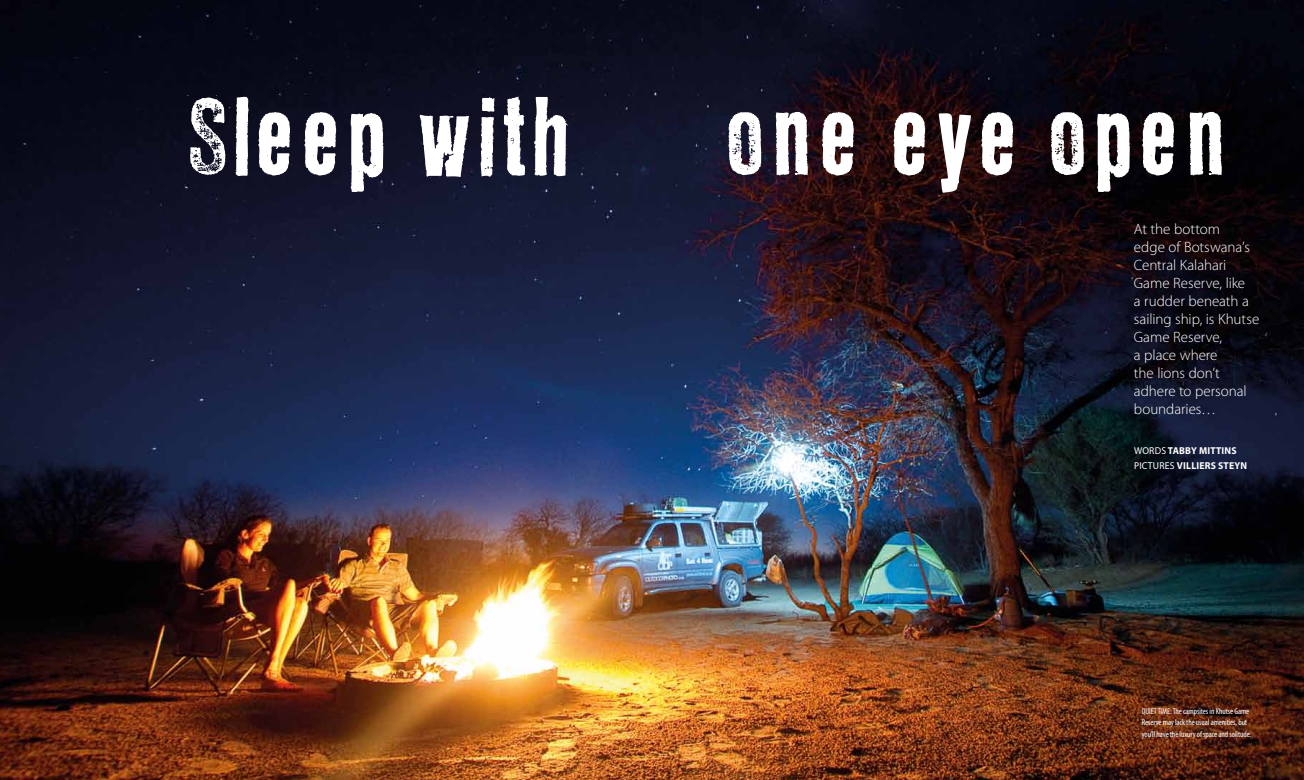
<style>
.page{position:relative;width:1304px;height:780px;background:#fff}
.page>*{position:absolute;margin:0;border:0;box-sizing:border-box;transform-origin:0 0}
.t1{font:99px "LL Rubber Grotesque OTF";color:#fff}
.t2{font:300 15px/18px "Myriad Pro";color:#fff}
.t3{font:700 10px/14.4px "Myriad Pro";letter-spacing:.02em;color:#fff}
.t4{font:condensed 8.5px/11.5px "Myriad Pro";letter-spacing:-.01em;color:#fff}
.s1{font-weight:400}
</style>
<div class="page">
<img style="left:0;top:0;width:1304px;height:780px">
<h1 class="t1" style="left:187px;top:76px;width:387px">Sleep with</h1>
<h1 class="t1" style="left:725px;top:76px;width:507px">one eye open</h1>
<p class="t2" style="left:1134px;top:220px;width:127px">At the bottom<br>edge of Botswana’s<br>Central Kalahari<br>Game Reserve, like<br>a rudder beneath a sailing ship, is Khutse<br>Game Reserve,<br>a place where<br>the lions don’t adhere to personal boundaries…</p>
<p class="t3" style="left:1134px;top:443px;width:115px"><span class="s1">WORDS</span> TABBY MITTINS<br><span class="s1">PICTURES</span> VILLIERS STEYN</p>
<p class="t4" style="left:1142px;top:705px;width:111px">QUIET TIME. The campsites in Khutse Game<br>Reserve may lack the usual amenities, but you’ll have the luxury of space and solitude.</p>
</div>
